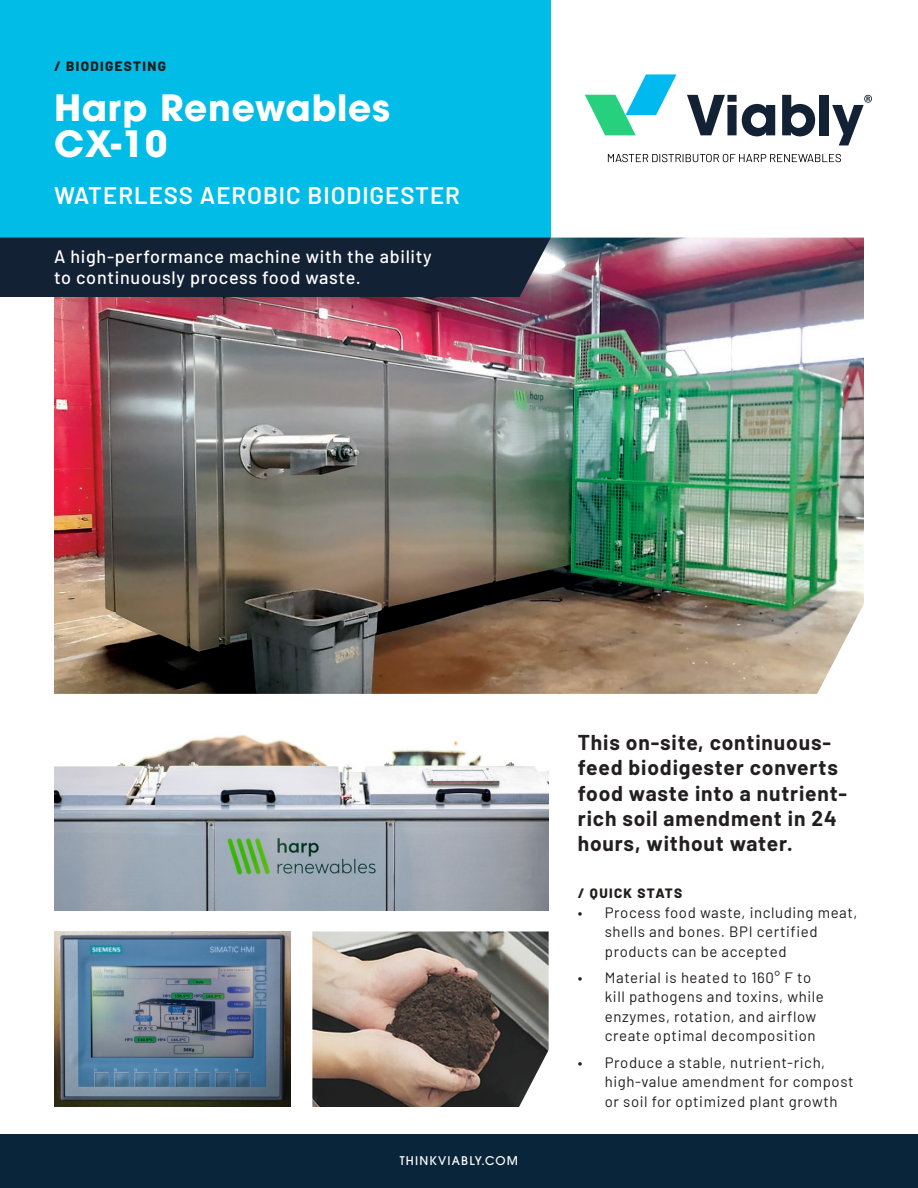
<style>
.page{position:relative;width:918px;height:1188px;background:#fff}
.page>*{position:absolute;margin:0;border:0;box-sizing:border-box;transform-origin:0 0}
.t1{font:700 36px/36px "ITC Avant Garde Pro";letter-spacing:.02em;color:#fff}
.t2{font:600 24px "Barlow";letter-spacing:.04em;color:#fff}
.t3{font:700 21px/25.2px "Barlow";letter-spacing:.04em;color:#231f20}
.t4{font:500 18px/21.6px "Barlow";letter-spacing:.04em;color:#fff}
.t5{font:15px/19.5px "Barlow";letter-spacing:.04em;color:#201d1d}
.t6{font:800 13.5px "Barlow";letter-spacing:.1em;color:#201d1d}
.t7{font:500 12px "ITC Avant Garde Pro";letter-spacing:.1em;color:#fff}
</style>
<div class="page">
<svg style="left:608px;top:154px;width:233px;height:8px"></svg>
<svg style="left:687px;top:95px;width:88px;height:41px"></svg>
<svg style="left:782px;top:95px;width:33px;height:41px"></svg>
<div style="left:820px;top:95px;width:9px;height:40px;background:#132135"></div>
<svg style="left:832px;top:95px;width:40px;height:50px"></svg>
<svg style="left:585px;top:74px;width:92px;height:61px"></svg>
<img style="left:54px;top:238px;width:810px;height:456px">
<div style="left:0;top:0;width:551px;height:238px;background:#02bce8"></div>
<div style="left:0;top:238px;width:551px;height:59px;background:#132135"></div>
<div style="left:0;top:1134px;width:918px;height:54px;background:#092539"></div>
<img style="left:54px;top:735px;width:495px;height:175px">
<img style="left:312px;top:932px;width:237px;height:175px">
<img style="left:54px;top:932px;width:236px;height:175px">
<p class="t6" style="left:54px;top:56px;width:114px">/ BIODIGESTING</p>
<h1 class="t1" style="left:54px;top:89px;width:338px">Harp Renewables<br>CX-10</h1>
<h2 class="t2" style="left:54px;top:178px;width:408px">WATERLESS AEROBIC BIODIGESTER</h2>
<p class="t4" style="left:54px;top:244px;width:379px">A high-performance machine with the ability to continuously process food waste.</p>
<p class="t7" style="left:400px;top:1153px;width:120px">THINKVIABLY.COM</p>
<h3 class="t3" style="left:578px;top:728px;width:271px">This on-site, continuous&shy;feed biodigester converts food waste into a nutrient&shy;rich soil amendment in 24 hours, without water.</h3>
<p class="t6" style="left:578px;top:883px;width:106px">/ QUICK STATS</p>
<p class="t5" style="left:605px;top:901px;width:254px;text-indent:-27px">• Process food waste, including meat, shells and bones. BPI certified products can be accepted</p>
<p class="t5" style="left:605px;top:966px;width:221px;text-indent:-27px">• Material is heated to 160° F to kill pathogens and toxins, while enzymes, rotation, and airflow create optimal decomposition</p>
<p class="t5" style="left:605px;top:1051px;width:250px;text-indent:-27px">• Produce a stable, nutrient-rich, high-value amendment for compost or soil for optimized plant growth</p>
</div>
